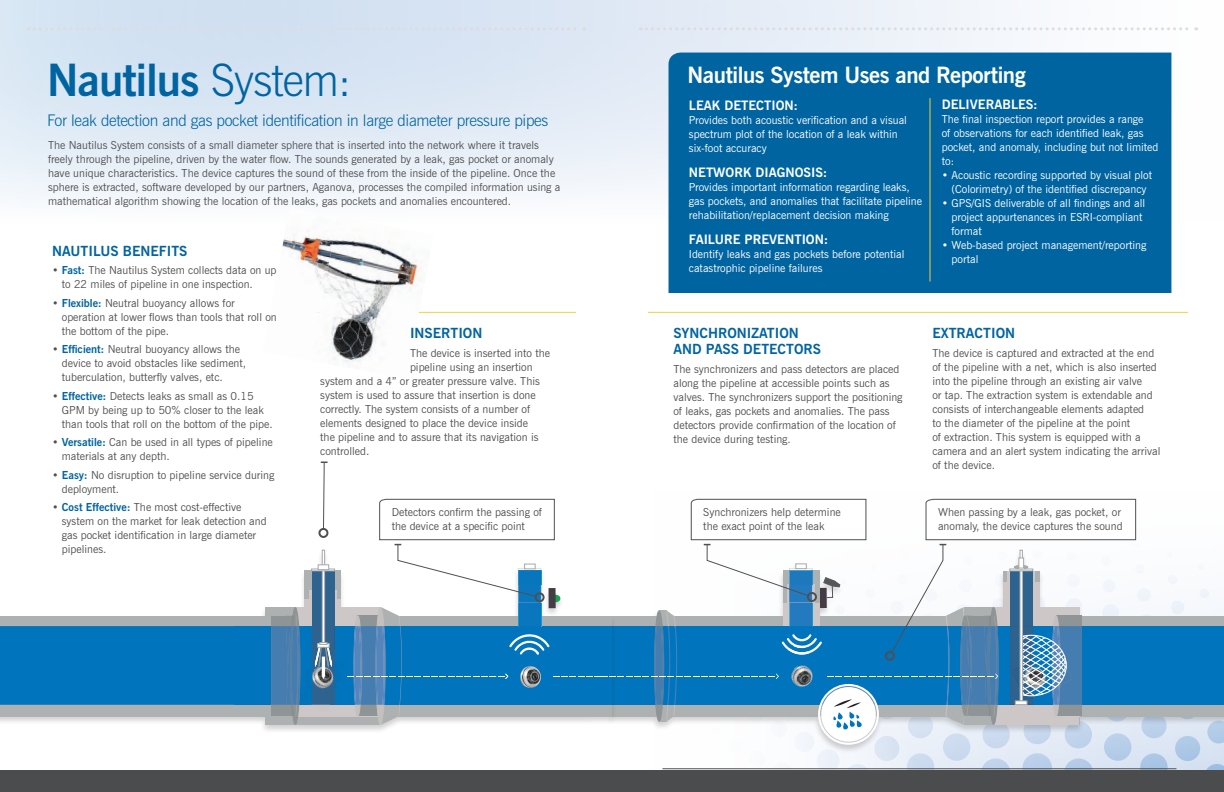
<style>
.page{position:relative;width:1224px;height:792px;background:#fff}
.page>*{position:absolute;margin:0;border:0;box-sizing:border-box;transform-origin:0 0}
.t1{font:700 44.5px "News Gothic BT";letter-spacing:-.02em;color:#0064a1}
.t2{font:700 22.5px "News Gothic BT";letter-spacing:-.02em;color:#fff}
.t3{font:300 16px "News Gothic BT";letter-spacing:-.02em;color:#0064a1}
.t4{font:700 14px/16px "News Gothic BT";color:#0064a1}
.t5{font:700 13px "News Gothic BT";color:#fff}
.t6{font:11px/14px "News Gothic BT";color:#505052}
.t7{font:11px/14px "News Gothic BT";color:#fff}
.s1{font-weight:300}
.s2{font-weight:700;color:#0064a1}
</style>
<div class="page">
<div style="left:607px;top:550px;width:617px;height:242px;background:#231f20;opacity:.2"></div>
<div style="left:612px;top:616px;width:612px;height:100px;background:#aeb1b1"></div>
<div style="left:612px;top:626px;width:612px;height:79px;background:#0074bc"></div>
<hr style="left:301px;top:312px;width:275px;height:1px;background:#f6cf3c">
<img style="left:281px;top:208px;width:57px;height:48px">
<img style="left:329px;top:217px;width:47px;height:48px">
<img style="left:376px;top:243px;width:50px;height:31px">
<img style="left:297px;top:256px;width:32px;height:28px">
<img style="left:320px;top:265px;width:57px;height:48px">
<img style="left:368px;top:274px;width:56px;height:48px">
<img style="left:301px;top:312px;width:19px;height:1px">
<img style="left:331px;top:313px;width:37px;height:50px">
<img style="left:359px;top:322px;width:21px;height:41px">
<div style="left:669px;top:53px;width:502px;height:240px;background:#0064a1"></div>
<div style="left:0;top:771px;width:612px;height:21px;background:#4b4c4d"></div>
<div style="left:594px;top:771px;width:630px;height:21px;background:#4b4c4d"></div>
<hr style="left:662px;top:768px;width:514px;height:1px;background:#505052">
<div style="left:0;top:550px;width:617px;height:184px;background:#231f20;opacity:.2"></div>
<div style="left:305px;top:571px;width:36px;height:69px;background:#aeb1b1"></div>
<div style="left:0;top:616px;width:587px;height:100px;background:#aeb1b1"></div>
<div style="left:265px;top:607px;width:116px;height:118px;background:#aeb1b1"></div>
<div style="left:295px;top:607px;width:86px;height:109px;background:#cdc8c7"></div>
<div style="left:305px;top:599px;width:36px;height:78px;background:#cdc8c7"></div>
<div style="left:309px;top:590px;width:28px;height:78px;background:#cdc8c7"></div>
<div style="left:0;top:626px;width:348px;height:79px;background:#0074bc"></div>
<img style="left:336px;top:688px;width:3px;height:5px">
<div style="left:312px;top:571px;width:23px;height:55px;background:#2e6390"></div>
<div style="left:322px;top:550px;width:3px;height:93px;border:1px solid #a7aaaa"></div>
<div style="left:311px;top:569px;width:24px;height:2px;border:1px solid #a7aaaa"></div>
<div style="left:318px;top:565px;width:11px;height:5px;background:#fff"></div>
<div style="left:318px;top:565px;width:11px;height:5px;border:1px solid #a7aaaa"></div>
<img style="left:305px;top:658px;width:40px;height:30px">
<img style="left:300px;top:677px;width:36px;height:28px">
<svg style="left:271px;top:607px;width:29px;height:118px;background:#6489aa"></svg>
<svg style="left:312px;top:626px;width:23px;height:79px;background:#5b7e9c"></svg>
<svg style="left:348px;top:498px;width:789px;height:245px"></svg>
<div style="left:535px;top:592px;width:10px;height:10px;border:2px solid #505052;border-radius:50%"></div>
<svg style="left:321px;top:461px;width:7px;height:69px"></svg>
<div style="left:318px;top:528px;width:10px;height:10px;border:2px solid #505052;border-radius:50%"></div>
<hr style="left:648px;top:312px;width:540px;height:1px;background:#f6cf3c">
<hr style="left:930px;top:98px;width:1px;height:184px;background:#f6cf3c">
<svg style="left:640px;top:27px;width:557px;height:3px"></svg>
<svg style="left:28px;top:27px;width:557px;height:3px;background:#d6e0eb"></svg>
<h1 class="t1" style="left:47px;top:53px;width:306px">Nautilus <span class="s1">System:</span></h1>
<h3 class="t3" style="left:47px;top:110px;width:503px">For leak detection and gas pocket identification in large diameter pressure pipes</h3>
<h2 class="t2" style="left:688px;top:62px;width:340px">Nautilus System Uses and Reporting</h2>
<p class="t5" style="left:942px;top:96px;width:98px">DELIVERABLES:</p>
<p class="t7" style="left:942px;top:112px;width:218px">The final inspection report provides a range<br>of observations for each identified leak, gas pocket, and anomaly, including but not limited to:</p>
<p class="t7" style="left:942px;top:168px;width:212px;text-align:center">• Acoustic recording supported by visual plot (Colorimetry) of the identified discrepancy</p>
<p class="t7" style="left:952px;top:196px;width:195px;text-indent:-10px">• GPS/GIS deliverable of all findings and all project appurtenances in ESRI-compliant format</p>
<p class="t7" style="left:952px;top:238px;width:196px;text-indent:-10px">• Web-based project management/reporting portal</p>
<p class="t5" style="left:689px;top:97px;width:111px">LEAK DETECTION:</p>
<p class="t7" style="left:689px;top:113px;width:220px">Provides both acoustic verification and a visual spectrum plot of the location of a leak within six-foot accuracy</p>
<p class="t5" style="left:689px;top:164px;width:140px">NETWORK DIAGNOSIS:</p>
<p class="t7" style="left:689px;top:180px;width:235px">Provides important information regarding leaks, gas pockets, and anomalies that facilitate pipeline rehabilitation/replacement decision making</p>
<p class="t5" style="left:689px;top:231px;width:141px">FAILURE PREVENTION:</p>
<p class="t7" style="left:689px;top:247px;width:217px">Identify leaks and gas pockets before potential catastrophic pipeline failures</p>
<p class="t6" style="left:48px;top:138px;width:514px">The Nautilus System consists of a small diameter sphere that is inserted into the network where it travels freely through the pipeline, driven by the water flow. The sounds generated by a leak, gas pocket or anomaly have unique characteristics. The device captures the sound of these from the inside of the pipeline. Once the sphere is extracted, software developed by our partners, Aganova, processes the compiled information using a mathematical algorithm showing the location of the leaks, gas pockets and anomalies encountered.</p>
<p class="t4" style="left:52px;top:243px;width:137px">NAUTILUS BENEFITS</p>
<p class="t6" style="left:62px;top:263px;width:216px;text-indent:-10px">• <span class="s2">Fast:</span> The Nautilus System collects data on up to 22 miles of pipeline in one inspection.</p>
<p class="t6" style="left:62px;top:296px;width:217px;text-indent:-10px">• <span class="s2">Flexible:</span> Neutral buoyancy allows for operation at lower flows than tools that roll on the bottom of the pipe.</p>
<p class="t6" style="left:62px;top:342px;width:186px;text-indent:-10px">• <span class="s2">Efficient:</span> Neutral buoyancy allows the device to avoid obstacles like sediment, tuberculation, butterfly valves, etc.</p>
<p class="t6" style="left:62px;top:389px;width:213px;text-indent:-10px">• <span class="s2">Effective:</span> Detects leaks as small as 0.15<br>GPM by being up to 50% closer to the leak than tools that roll on the bottom of the pipe.</p>
<p class="t6" style="left:62px;top:435px;width:213px;text-indent:-10px">• <span class="s2">Versatile:</span> Can be used in all types of pipeline materials at any depth.</p>
<p class="t6" style="left:62px;top:468px;width:214px;text-indent:-10px">• <span class="s2">Easy:</span> No disruption to pipeline service during deployment.</p>
<p class="t6" style="left:62px;top:500px;width:206px;text-indent:-10px">• <span class="s2">Cost Effective:</span> The most cost-effective system on the market for leak detection and gas pocket identification in large diameter pipelines.</p>
<p class="t4" style="left:410px;top:325px;width:74px">INSERTION</p>
<p class="t6" style="left:410px;top:346px;width:142px">The device is inserted into the</p>
<p class="t6" style="left:410px;top:360px;width:124px">pipeline using an insertion</p>
<p class="t6" style="left:320px;top:374px;width:221px">system and a 4” or greater pressure valve. This</p>
<p class="t6" style="left:320px;top:388px;width:217px">system is used to assure that insertion is done</p>
<p class="t6" style="left:320px;top:402px;width:211px">correctly. The system consists of a number of</p>
<p class="t6" style="left:320px;top:416px;width:209px">elements designed to place the device inside</p>
<p class="t6" style="left:320px;top:430px;width:220px">the pipeline and to assure that its navigation is</p>
<p class="t6" style="left:320px;top:444px;width:51px">controlled.</p>
<p class="t4" style="left:673px;top:325px;width:149px">SYNCHRONIZATION<br>AND PASS DETECTORS</p>
<p class="t6" style="left:673px;top:362px;width:231px">The synchronizers and pass detectors are placed along the pipeline at accessible points such as valves. The synchronizers support the positioning of leaks, gas pockets and anomalies. The pass detectors provide confirmation of the location of the device during testing.</p>
<p class="t4" style="left:932px;top:325px;width:84px">EXTRACTION</p>
<p class="t6" style="left:932px;top:346px;width:230px">The device is captured and extracted at the end of the pipeline with a net, which is also inserted into the pipeline through an existing air valve<br>or tap. The extraction system is extendable and consists of interchangeable elements adapted<br>to the diameter of the pipeline at the point<br>of extraction. This system is equipped with a camera and an alert system indicating the arrival of the device.</p>
<p class="t6" style="left:392px;top:505px;width:152px">Detectors confirm the passing of the device at a specific point</p>
<p class="t6" style="left:703px;top:505px;width:139px">Synchronizers help determine the exact point of the leak</p>
<p class="t6" style="left:938px;top:505px;width:186px">When passing by a leak, gas pocket, or anomaly, the device captures the sound</p>
</div>
